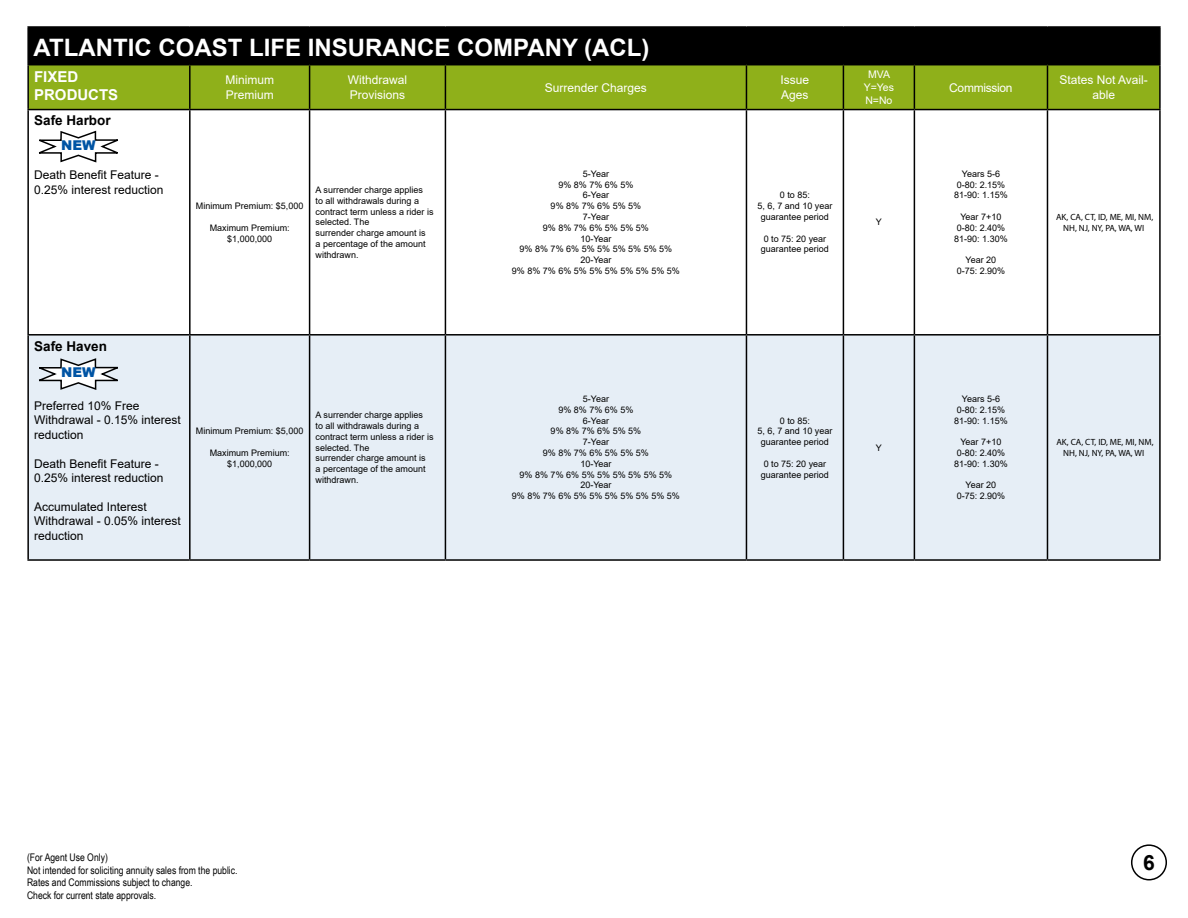
<style>
.page{position:relative;width:1188px;height:918px;background:#fff}
.page>*{position:absolute;margin:0;border:0;box-sizing:border-box;transform-origin:0 0}
.t1{font:700 24px "Arial";color:#fff}
.t2{font:700 21px "Arial";color:#000}
.t3{font:700 15px/18px "Arial";color:#fff}
.t4{font:700 13.5px "Arial";color:#000}
.t5{font:900 13.5px "Arial";color:#0054a4}
.t6{font:12px/14.4px "Arial";color:#000}
.t7{font:12px/14.4px "Arial";color:#fff}
.t8{font:12px "Arial";letter-spacing:-.025em;color:#fff}
.t9{font:10.5px/12.6px "Arial Narrow";color:#000}
.t10{font:10.5px/12.6px "Arial";color:#fff;text-align:center}
.t11{font:9px/10.8px "Arial";color:#000;text-align:center}
.t12{font:9px/10.8px "Myriad Pro";color:#000;text-align:center}
</style>
<div class="page">
<div style="left:29px;top:28px;width:1130px;height:36px;background:#000"></div>
<div style="left:29px;top:65px;width:1130px;height:44px;background:#8fb01a"></div>
<svg style="left:29px;top:110px;width:1130px;height:224px"></svg>
<div style="left:29px;top:336px;width:1130px;height:223px;background:#e6eef6"></div>
<hr style="left:27px;top:28px;width:2px;height:36px;background:#000">
<hr style="left:189px;top:28px;width:2px;height:36px;background:#000">
<hr style="left:309px;top:28px;width:1px;height:36px;background:#000">
<hr style="left:445px;top:28px;width:1px;height:36px;background:#000">
<hr style="left:746px;top:28px;width:1px;height:36px;background:#000">
<hr style="left:843px;top:28px;width:1px;height:36px;background:#000">
<hr style="left:914px;top:28px;width:1px;height:36px;background:#000">
<hr style="left:1047px;top:28px;width:1px;height:36px;background:#000">
<hr style="left:1159px;top:28px;width:2px;height:36px;background:#000">
<hr style="left:27px;top:65px;width:2px;height:44px;background:#000">
<hr style="left:189px;top:65px;width:2px;height:44px;background:#000">
<hr style="left:309px;top:65px;width:1px;height:44px;background:#000">
<hr style="left:445px;top:65px;width:1px;height:44px;background:#000">
<hr style="left:746px;top:65px;width:1px;height:44px;background:#000">
<hr style="left:843px;top:65px;width:1px;height:44px;background:#000">
<hr style="left:914px;top:65px;width:1px;height:44px;background:#000">
<hr style="left:1047px;top:65px;width:1px;height:44px;background:#000">
<hr style="left:1159px;top:65px;width:2px;height:44px;background:#000">
<hr style="left:27px;top:110px;width:2px;height:224px;background:#000">
<hr style="left:189px;top:110px;width:2px;height:224px;background:#000">
<hr style="left:309px;top:110px;width:1px;height:224px;background:#000">
<hr style="left:445px;top:110px;width:1px;height:224px;background:#000">
<hr style="left:746px;top:110px;width:1px;height:224px;background:#000">
<hr style="left:843px;top:110px;width:1px;height:224px;background:#000">
<hr style="left:914px;top:110px;width:1px;height:224px;background:#000">
<hr style="left:1047px;top:110px;width:1px;height:224px;background:#000">
<hr style="left:1159px;top:110px;width:2px;height:224px;background:#000">
<hr style="left:27px;top:336px;width:2px;height:223px;background:#000">
<hr style="left:189px;top:336px;width:2px;height:223px;background:#000">
<hr style="left:309px;top:336px;width:1px;height:223px;background:#000">
<hr style="left:445px;top:336px;width:1px;height:223px;background:#000">
<hr style="left:746px;top:336px;width:1px;height:223px;background:#000">
<hr style="left:843px;top:336px;width:1px;height:223px;background:#000">
<hr style="left:914px;top:336px;width:1px;height:223px;background:#000">
<hr style="left:1047px;top:336px;width:1px;height:223px;background:#000">
<hr style="left:1159px;top:336px;width:2px;height:223px;background:#000">
<hr style="left:27px;top:26px;width:163px;height:2px;background:#000">
<hr style="left:190px;top:26px;width:120px;height:2px;background:#000">
<hr style="left:310px;top:26px;width:135px;height:2px;background:#000">
<hr style="left:445px;top:26px;width:301px;height:2px;background:#000">
<hr style="left:746px;top:26px;width:97px;height:2px;background:#000">
<hr style="left:843px;top:26px;width:71px;height:2px;background:#000">
<hr style="left:914px;top:26px;width:133px;height:2px;background:#000">
<hr style="left:1047px;top:26px;width:114px;height:2px;background:#000">
<hr style="left:27px;top:64px;width:163px;height:1px;background:#000">
<hr style="left:190px;top:64px;width:120px;height:1px;background:#000">
<hr style="left:310px;top:64px;width:135px;height:1px;background:#000">
<hr style="left:445px;top:64px;width:301px;height:1px;background:#000">
<hr style="left:746px;top:64px;width:97px;height:1px;background:#000">
<hr style="left:843px;top:64px;width:71px;height:1px;background:#000">
<hr style="left:914px;top:64px;width:133px;height:1px;background:#000">
<hr style="left:1047px;top:64px;width:114px;height:1px;background:#000">
<hr style="left:27px;top:109px;width:163px;height:1px;background:#000">
<hr style="left:190px;top:109px;width:120px;height:1px;background:#000">
<hr style="left:310px;top:109px;width:135px;height:1px;background:#000">
<hr style="left:445px;top:109px;width:301px;height:1px;background:#000">
<hr style="left:746px;top:109px;width:97px;height:1px;background:#000">
<hr style="left:843px;top:109px;width:71px;height:1px;background:#000">
<hr style="left:914px;top:109px;width:133px;height:1px;background:#000">
<hr style="left:1047px;top:109px;width:114px;height:1px;background:#000">
<hr style="left:27px;top:334px;width:163px;height:2px;background:#000">
<hr style="left:190px;top:334px;width:120px;height:2px;background:#000">
<hr style="left:310px;top:334px;width:135px;height:2px;background:#000">
<hr style="left:445px;top:334px;width:301px;height:2px;background:#000">
<hr style="left:746px;top:334px;width:97px;height:2px;background:#000">
<hr style="left:843px;top:334px;width:71px;height:2px;background:#000">
<hr style="left:914px;top:334px;width:133px;height:2px;background:#000">
<hr style="left:1047px;top:334px;width:114px;height:2px;background:#000">
<hr style="left:27px;top:559px;width:163px;height:2px;background:#000">
<hr style="left:190px;top:559px;width:120px;height:2px;background:#000">
<hr style="left:310px;top:559px;width:135px;height:2px;background:#000">
<hr style="left:445px;top:559px;width:301px;height:2px;background:#000">
<hr style="left:746px;top:559px;width:97px;height:2px;background:#000">
<hr style="left:843px;top:559px;width:71px;height:2px;background:#000">
<hr style="left:914px;top:559px;width:133px;height:2px;background:#000">
<hr style="left:1047px;top:559px;width:114px;height:2px;background:#000">
<div style="left:1131px;top:844px;width:36px;height:36px;border:2px solid #000;border-radius:50%"></div>
<svg style="left:32px;top:130px;width:93px;height:34px"></svg>
<svg style="left:32px;top:357px;width:93px;height:34px"></svg>
<h1 class="t1" style="left:34px;top:30px;width:617px">ATLANTIC COAST LIFE INSURANCE COMPANY (ACL)</h1>
<h3 class="t3" style="left:34px;top:68px;width:86px">FIXED<br>PRODUCTS</h3>
<h3 class="t7" style="left:225px;top:73px;width:50px">Minimum<br>Premium</h3>
<h3 class="t7" style="left:348px;top:73px;width:61px">Withdrawal<br>Provisions</h3>
<h3 class="t7" style="left:545px;top:80px;width:104px">Surrender Charges</h3>
<h3 class="t7" style="left:781px;top:73px;width:30px">Issue<br>Ages</h3>
<p class="t10" style="left:864px;top:68px;width:32px">MVA<br>Y=Yes<br>N=No</p>
<h3 class="t8" style="left:949px;top:79px;width:65px">Commission</h3>
<h3 class="t7" style="left:1059px;top:73px;width:90px;text-align:center">States Not Avail&shy;able</h3>
<h3 class="t4" style="left:34px;top:111px;width:78px">Safe Harbor</h3>
<h3 class="t5" style="left:61px;top:135px;width:36px">NEW</h3>
<h3 class="t6" style="left:34px;top:168px;width:131px">Death Benefit Feature -<br>0.25% interest reduction</h3>
<p class="t11" style="left:196px;top:201px;width:109px">Minimum Premium: $5,000</p>
<p class="t11" style="left:210px;top:222px;width:82px">Maximum Premium: $1,000,000</p>
<p class="t11" style="left:316px;top:184px;width:120px;text-align:left">A surrender charge applies<br>to all withdrawals during a contract term unless a rider is selected. The<br>surrender charge amount is<br>a percentage of the amount withdrawn.</p>
<h3 class="t4" style="left:34px;top:336px;width:74px">Safe Haven</h3>
<h3 class="t5" style="left:61px;top:363px;width:36px">NEW</h3>
<h3 class="t6" style="left:34px;top:399px;width:148px">Preferred 10% Free<br>Withdrawal - 0.15% interest reduction</h3>
<h3 class="t6" style="left:34px;top:456px;width:131px">Death Benefit Feature -<br>0.25% interest reduction</h3>
<h3 class="t6" style="left:34px;top:499px;width:148px">Accumulated Interest<br>Withdrawal - 0.05% interest reduction</h3>
<p class="t11" style="left:196px;top:426px;width:109px">Minimum Premium: $5,000</p>
<p class="t11" style="left:210px;top:447px;width:82px">Maximum Premium: $1,000,000</p>
<p class="t11" style="left:316px;top:410px;width:120px;text-align:left">A surrender charge applies<br>to all withdrawals during a contract term unless a rider is selected. The<br>surrender charge amount is<br>a percentage of the amount withdrawn.</p>
<p class="t11" style="left:512px;top:168px;width:170px">5-Year<br>9% 8% 7% 6% 5%<br>6-Year<br>9% 8% 7% 6% 5% 5%<br>7-Year<br>9% 8% 7% 6% 5% 5% 5%<br>10-Year<br>9% 8% 7% 6% 5% 5% 5% 5% 5% 5%<br>20-Year<br>9% 8% 7% 6% 5% 5% 5% 5% 5% 5% 5%</p>
<p class="t11" style="left:512px;top:393px;width:170px">5-Year<br>9% 8% 7% 6% 5%<br>6-Year<br>9% 8% 7% 6% 5% 5%<br>7-Year<br>9% 8% 7% 6% 5% 5% 5%<br>10-Year<br>9% 8% 7% 6% 5% 5% 5% 5% 5% 5%<br>20-Year<br>9% 8% 7% 6% 5% 5% 5% 5% 5% 5% 5%</p>
<p class="t11" style="left:757px;top:190px;width:77px">0 to 85:<br>5, 6, 7 and 10 year guarantee period</p>
<p class="t11" style="left:761px;top:233px;width:70px">0 to 75: 20 year guarantee period</p>
<p class="t11" style="left:876px;top:217px;width:8px">Y</p>
<p class="t11" style="left:757px;top:415px;width:77px">0 to 85:<br>5, 6, 7 and 10 year guarantee period</p>
<p class="t11" style="left:761px;top:458px;width:70px">0 to 75: 20 year guarantee period</p>
<p class="t11" style="left:876px;top:442px;width:8px">Y</p>
<p class="t11" style="left:954px;top:168px;width:55px">Years 5-6<br>0-80: 2.15%<br>81-90: 1.15%</p>
<p class="t11" style="left:954px;top:211px;width:55px">Year 7+10<br>0-80: 2.40%<br>81-90: 1.30%</p>
<p class="t11" style="left:957px;top:255px;width:50px">Year 20<br>0-75: 2.90%</p>
<p class="t11" style="left:954px;top:393px;width:55px">Years 5-6<br>0-80: 2.15%<br>81-90: 1.15%</p>
<p class="t11" style="left:954px;top:437px;width:55px">Year 7+10<br>0-80: 2.40%<br>81-90: 1.30%</p>
<p class="t11" style="left:957px;top:480px;width:50px">Year 20<br>0-75: 2.90%</p>
<p class="t12" style="left:1056px;top:212px;width:99px">AK, CA, CT, ID, ME, MI, NM,<br>NH, NJ, NY, PA, WA, WI</p>
<p class="t12" style="left:1056px;top:437px;width:99px">AK, CA, CT, ID, ME, MI, NM,<br>NH, NJ, NY, PA, WA, WI</p>
<p class="t9" style="left:27px;top:851px;width:212px">(For Agent Use Only)<br>Not intended for soliciting annuity sales from the public.<br>Rates and Commissions subject to change.<br>Check for current state approvals.</p>
<h2 class="t2" style="left:1143px;top:848px;width:13px">6</h2>
</div>
